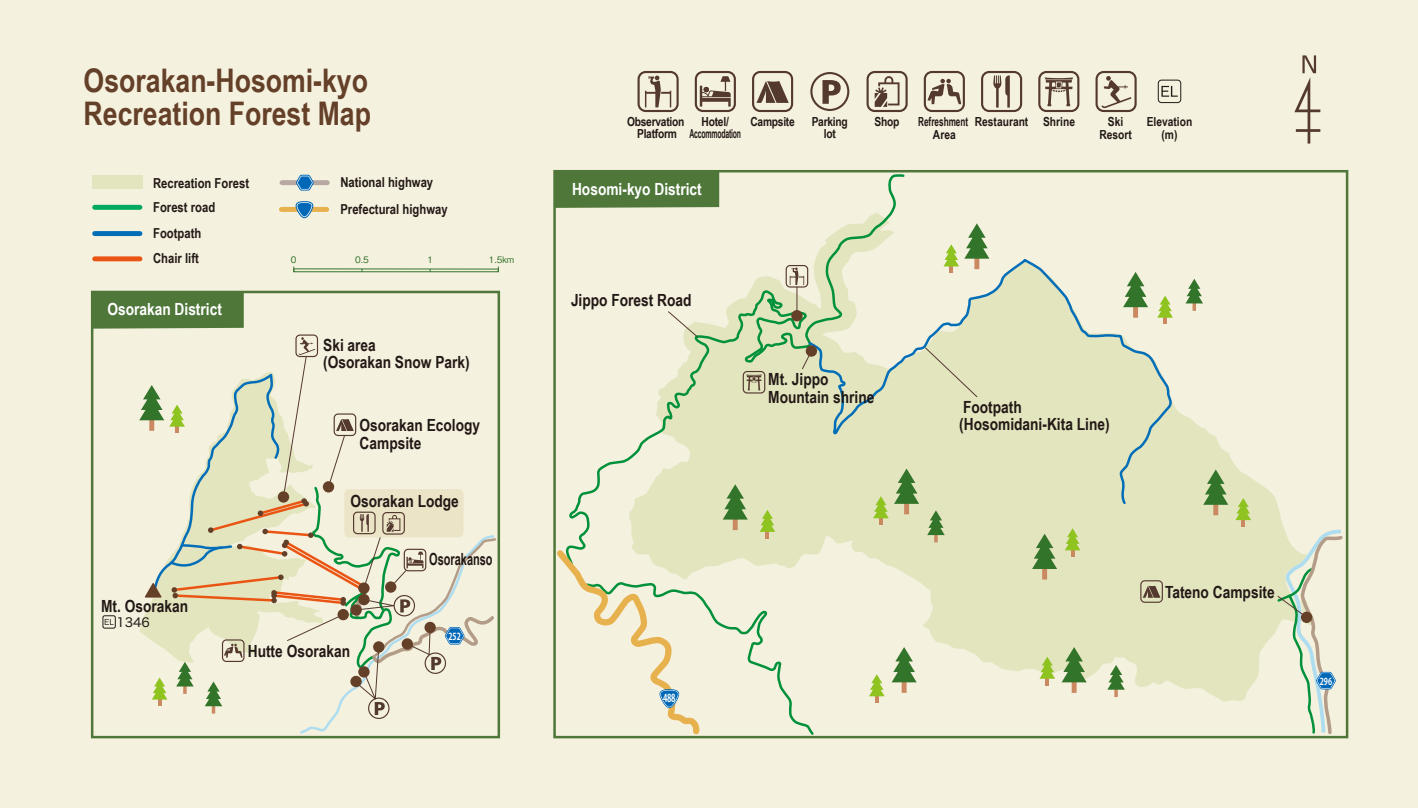
<style>
.page{position:relative;width:1418px;height:808px;background:#fff}
.page>*{position:absolute;margin:0;border:0;box-sizing:border-box;transform-origin:0 0}
.t1{font:700 32.5px/32.5px "Arial Narrow";color:#654029}
.t2{font:700 16.75px/17.5px "Arial Narrow";color:#221815}
.t3{font:700 16.75px "Arial Narrow";color:#fff}
.t4{font:700 16.75px "Arial Narrow";color:#221815;scale:.8 1}
.t5{font:700 13.75px/25.2px "Arial Narrow";color:#221815}
.t6{font:700 12.5px/12.5px "Arial Narrow";letter-spacing:-.02em;color:#221815;text-align:center}
.t7{font:700 12.5px/12.5px "Arial Narrow";color:#221815;text-align:center}
.t8{font:700 12.5px/12.5px "Arial Narrow";color:#221815;text-align:center;scale:.8 1}
.t9{font:12.5px "Hiragino Sans W4";color:#221815}
.t10{font:700 10.75px "Koz Go Pr 6 N";color:#fff;scale:.7 1}
.t11{font:700 9.5px "Koz Go Pr 6 N";color:#fff;scale:.75 1}
.t12{font:500 9px "Gothic BBB Pr 6 N";color:#327429}
</style>
<div class="page">
<div style="left:0;top:0;width:1417px;height:808px;background:#f5f1df"></div>
<svg style="left:884px;top:302px;width:400px;height:400px;fill:#e3e5bf"></svg>
<div style="left:91px;top:291px;width:409px;height:447px;border:2px solid #4f7739"></div>
<div style="left:92px;top:291px;width:152px;height:38px;background:#4f7739"></div>
<svg style="left:554px;top:170px;width:165px;height:38px"></svg>
<div style="left:103px;top:615px;width:12px;height:13px;border:1px solid #221815;border-radius:2px"></div>
<svg style="left:105px;top:619px;width:9px;height:6px"></svg>
<div style="left:295px;top:334px;width:23px;height:23px;border:1px solid #54392f;border-radius:4px"></div>
<svg style="left:564px;top:173px;width:342px;height:397px"></svg>
<svg style="left:806px;top:257px;width:367px;height:249px"></svg>
<div style="left:924px;top:347px;width:53px;height:51px;background:#e3e5bf"></div>
<svg style="left:667px;top:311px;width:31px;height:27px"></svg>
<div style="left:791px;top:310px;width:11px;height:11px;background:#654029;border-radius:50%"></div>
<svg style="left:801px;top:350px;width:11px;height:20px"></svg>
<div style="left:805px;top:345px;width:12px;height:12px;background:#654029;border-radius:50%"></div>
<div style="left:785px;top:265px;width:23px;height:23px;border:1px solid #54392f;border-radius:4px"></div>
<svg style="left:789px;top:267px;width:15px;height:49px"></svg>
<div style="left:1140px;top:580px;width:22px;height:23px;border:1px solid #54392f;border-radius:4px"></div>
<svg style="left:1142px;top:586px;width:18px;height:12px"></svg>
<div style="left:742px;top:371px;width:23px;height:22px;border:1px solid #54392f;border-radius:4px"></div>
<svg style="left:746px;top:374px;width:15px;height:16px"></svg>
<svg style="left:553px;top:544px;width:263px;height:194px"></svg>
<svg style="left:1275px;top:528px;width:70px;height:208px"></svg>
<svg style="left:810px;top:72px;width:39px;height:39px"></svg>
<div style="left:637px;top:71px;width:41px;height:41px;border:2px solid #54392f;border-radius:7px"></div>
<svg style="left:645px;top:76px;width:26px;height:31px"></svg>
<div style="left:752px;top:71px;width:41px;height:41px;border:2px solid #54392f;border-radius:7px"></div>
<svg style="left:756px;top:81px;width:32px;height:22px"></svg>
<div style="left:1157px;top:80px;width:24px;height:23px;border:1px solid #221815;border-radius:3px"></div>
<svg style="left:1161px;top:86px;width:16px;height:11px"></svg>
<div style="left:866px;top:71px;width:41px;height:41px;border:2px solid #54392f;border-radius:7px"></div>
<svg style="left:874px;top:76px;width:25px;height:31px"></svg>
<div style="left:981px;top:71px;width:41px;height:41px;border:2px solid #54392f;border-radius:7px"></div>
<svg style="left:993px;top:75px;width:16px;height:33px"></svg>
<div style="left:923px;top:71px;width:41px;height:41px;border:2px solid #54392f;border-radius:7px"></div>
<svg style="left:927px;top:79px;width:34px;height:25px"></svg>
<div style="left:694px;top:71px;width:42px;height:41px;border:2px solid #54392f;border-radius:7px"></div>
<svg style="left:699px;top:76px;width:31px;height:31px"></svg>
<div style="left:1038px;top:71px;width:41px;height:41px;border:2px solid #54392f;border-radius:7px"></div>
<svg style="left:1044px;top:77px;width:29px;height:29px"></svg>
<div style="left:1095px;top:71px;width:41px;height:41px;border:2px solid #54392f;border-radius:7px"></div>
<svg style="left:1101px;top:76px;width:30px;height:32px"></svg>
<div style="left:95px;top:205px;width:45px;height:5px;background:#00a95f"></div>
<div style="left:95px;top:231px;width:45px;height:5px;background:#036eb8"></div>
<div style="left:95px;top:256px;width:45px;height:5px;background:#ea5514"></div>
<div style="left:281px;top:207px;width:46px;height:5px;background:#e7b14d"></div>
<div style="left:282px;top:180px;width:45px;height:5px;background:#b7a9a1"></div>
<svg style="left:292px;top:174px;width:24px;height:45px"></svg>
<svg style="left:1294px;top:55px;width:26px;height:89px"></svg>
<div style="left:293px;top:266px;width:206px;height:6px;border:1px solid #327429"></div>
<hr style="left:294px;top:268px;width:204px;height:1px;background:#327429">
<div style="left:92px;top:175px;width:51px;height:14px;background:#e3e5bf"></div>
<div style="left:901px;top:679px;width:5px;height:14px;background:#ca8961"></div>
<svg style="left:891px;top:647px;width:25px;height:35px"></svg>
<div style="left:1133px;top:304px;width:5px;height:14px;background:#ca8961"></div>
<svg style="left:1123px;top:272px;width:25px;height:35px"></svg>
<div style="left:1213px;top:502px;width:5px;height:13px;background:#ca8961"></div>
<svg style="left:1203px;top:469px;width:25px;height:36px"></svg>
<div style="left:1071px;top:679px;width:5px;height:14px;background:#ca8961"></div>
<svg style="left:1061px;top:647px;width:25px;height:35px"></svg>
<div style="left:904px;top:501px;width:5px;height:13px;background:#ca8961"></div>
<svg style="left:894px;top:468px;width:25px;height:36px"></svg>
<div style="left:1042px;top:566px;width:5px;height:13px;background:#ca8961"></div>
<svg style="left:1032px;top:534px;width:25px;height:35px"></svg>
<div style="left:732px;top:516px;width:5px;height:14px;background:#ca8961"></div>
<svg style="left:722px;top:484px;width:25px;height:36px"></svg>
<svg style="left:869px;top:674px;width:15px;height:29px"></svg>
<svg style="left:1157px;top:296px;width:15px;height:28px"></svg>
<svg style="left:943px;top:223px;width:46px;height:50px"></svg>
<svg style="left:1235px;top:498px;width:16px;height:29px"></svg>
<svg style="left:1039px;top:657px;width:16px;height:28px"></svg>
<svg style="left:873px;top:496px;width:15px;height:29px"></svg>
<svg style="left:1064px;top:528px;width:16px;height:29px"></svg>
<svg style="left:759px;top:510px;width:16px;height:28px"></svg>
<svg style="left:1107px;top:665px;width:17px;height:32px"></svg>
<svg style="left:1185px;top:279px;width:17px;height:32px"></svg>
<svg style="left:927px;top:510px;width:17px;height:32px"></svg>
<svg style="left:139px;top:337px;width:359px;height:399px"></svg>
<h1 class="t1" style="left:84px;top:63px;width:289px">Osorakan-Hosomi-kyo<br>Recreation Forest Map</h1>
<p class="t5" style="left:153px;top:170px;width:97px">Recreation Forest</p>
<p class="t5" style="left:340px;top:169px;width:94px">National highway</p>
<p class="t5" style="left:153px;top:194px;width:64px">Forest road</p>
<p class="t5" style="left:340px;top:196px;width:109px">Prefectural highway</p>
<p class="t5" style="left:153px;top:220px;width:50px">Footpath<br>Chair lift</p>
<p class="t12" style="left:291px;top:253px;width:7px">0</p>
<p class="t12" style="left:355px;top:253px;width:15px">0.5</p>
<p class="t12" style="left:427px;top:253px;width:7px">1</p>
<p class="t12" style="left:489px;top:253px;width:27px">1.5km</p>
<p class="t3" style="left:107px;top:297px;width:116px">Osorakan District</p>
<p class="t2" style="left:101px;top:597px;width:89px">Mt. Osorakan</p>
<p class="t9" style="left:116px;top:611px;width:35px">1346</p>
<p class="t2" style="left:323px;top:335px;width:148px">Ski area<br>(Osorakan Snow Park)</p>
<p class="t2" style="left:359px;top:416px;width:122px">Osorakan Ecology<br>Campsite</p>
<p class="t2" style="left:350px;top:491px;width:110px">Osorakan Lodge</p>
<p class="t4" style="left:429px;top:547px;width:81px">Osorakanso</p>
<p class="t2" style="left:248px;top:641px;width:104px">Hutte Osorakan</p>
<p class="t11" style="left:448px;top:631px;width:18px">252</p>
<p class="t6" style="left:627px;top:115px;width:59px">Observation<br>Platform</p>
<p class="t6" style="left:689px;top:115px;width:53px">Hotel/<br>Accommodation</p>
<p class="t6" style="left:750px;top:115px;width:46px">Campsite</p>
<p class="t6" style="left:811px;top:115px;width:38px">Parking lot</p>
<p class="t6" style="left:874px;top:115px;width:26px">Shop</p>
<p class="t8" style="left:918px;top:115px;width:64px">Refreshment<br>Area</p>
<p class="t7" style="left:974px;top:115px;width:102px">Restaurant Shrine</p>
<p class="t7" style="left:1099px;top:115px;width:34px">Ski<br>Resort</p>
<p class="t7" style="left:1146px;top:115px;width:47px">Elevation (m)</p>
<p class="t3" style="left:572px;top:176px;width:131px">Hosomi-kyo District</p>
<p class="t2" style="left:571px;top:291px;width:122px">Jippo Forest Road</p>
<p class="t2" style="left:768px;top:370px;width:108px">Mt. Jippo<br>Mountain shrine</p>
<p class="t2" style="left:959px;top:397px;width:152px">Footpath (Hosomidani-Kita Line)</p>
<p class="t10" style="left:663px;top:692px;width:19px">488</p>
<p class="t2" style="left:1164px;top:582px;width:111px">Tateno Campsite</p>
<p class="t11" style="left:1319px;top:676px;width:18px">296</p>
</div>
